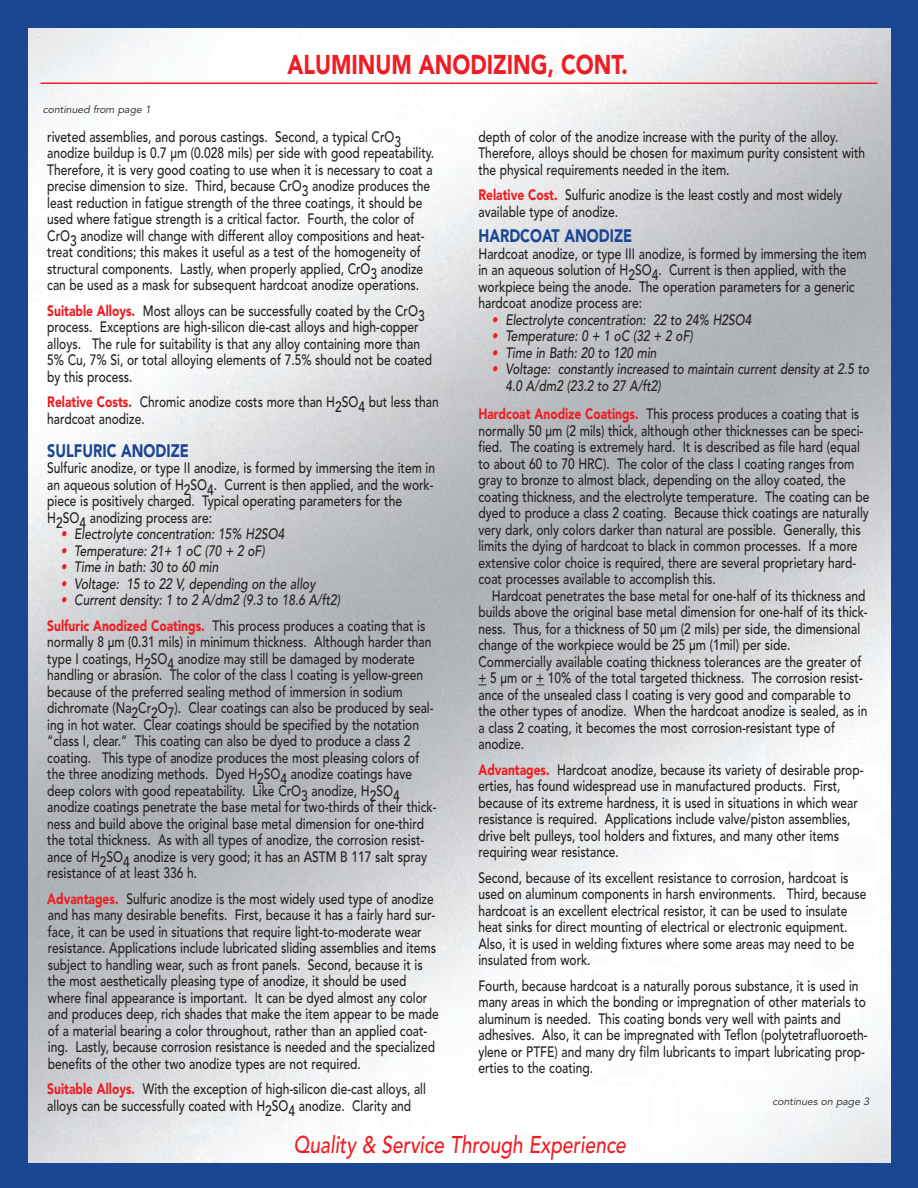
<style>
.page{position:relative;width:918px;height:1188px;background:#1b4692}
.page>*{position:absolute;margin:0;border:0;box-sizing:border-box;transform-origin:0 0}
.t1{font:900 27px "Avenir";color:#ee1d23;scale:.8 1}
.t2{font:italic 500 24px "Avenir";color:#ee1d23;scale:.8 1}
.t3{font:900 18px "Avenir";color:#1b4692;scale:.8 1}
.t4{font:500 15px/16.5px "Avenir";color:#231f20;scale:.8 1}
.t5{font:italic 500 15px/25.5px "Avenir";color:#231f20;scale:.8 1}
.t6{font:italic 10.5px "Avenir";color:#231f20}
.s1{font-weight:900;color:#ee1d23}
.s2{color:#ee1d23}
.s3{font-weight:900;font-style:normal;color:#ee1d23}
.s4{font-style:normal}
</style>
<div class="page">
<img style="left:28px;top:28px;width:863px;height:1134px">
<hr style="left:40px;top:82px;width:837px;height:2px;background:#ee1d23">
<h1 class="t1" style="left:287px;top:54px;width:427px">ALUMINUM ANODIZING, CONT.</h1>
<p class="t6" style="left:43px;top:105px;width:110px">continued from page 1</p>
<p class="t4" style="left:47px;top:130px;width:485px">riveted assemblies, and porous castings. Second, a typical CrO3 anodize buildup is 0.7 µm (0.028 mils) per side with good repeatability.<br>Therefore, it is very good coating to use when it is necessary to coat a precise dimension to size. Third, because CrO3 anodize produces the least reduction in fatigue strength of the three coatings, it should be used where fatigue strength is a critical factor. Fourth, the color of CrO3 anodize will change with different alloy compositions and heat&shy;treat conditions; this makes it useful as a test of the homogeneity of structural components. Lastly, when properly applied, CrO3 anodize can be used as a mask for subsequent hardcoat anodize operations.</p>
<p class="t4" style="left:47px;top:304px;width:483px"><span class="s1">Suitable Alloys.</span> Most alloys can be successfully coated by the CrO3 process. Exceptions are high-silicon die-cast alloys and high-copper alloys. The rule for suitability is that any alloy containing more than 5% Cu, 7% Si, or total alloying elements of 7.5% should not be coated by this process.</p>
<p class="t4" style="left:47px;top:395px;width:491px"><span class="s1">Relative Costs.</span> Chromic anodize costs more than H2SO4 but less than hardcoat anodize.</p>
<p class="t3" style="left:47px;top:443px;width:179px">SULFURIC ANODIZE</p>
<p class="t4" style="left:47px;top:461px;width:486px">Sulfuric anodize, or type II anodize, is formed by immersing the item in an aqueous solution of H2SO4. Current is then applied, and the work&shy;piece is positively charged. Typical operating parameters for the H2SO4 anodizing process are:</p>
<p class="t5" style="left:61px;top:523px;width:281px"><span class="s2">•</span> Electrolyte concentration: 15% H2SO4</p>
<p class="t5" style="left:61px;top:539px;width:256px"><span class="s2">•</span> Temperature: 21+ 1 oC (70 + 2 oF)</p>
<p class="t5" style="left:61px;top:556px;width:199px"><span class="s2">•</span> Time in bath: 30 to 60 min</p>
<p class="t5" style="left:61px;top:572px;width:320px"><span class="s2">•</span> Voltage: 15 to 22 V, depending on the alloy</p>
<p class="t5" style="left:47px;top:589px;width:474px;text-indent:14px"><span class="s2">•</span> Current density: 1 to 2 A/dm2 (9.3 to 18.6 A/ft2)<br><span class="s3">Sulfuric Anodized Coatings.</span> <span class="s4">This process produces a coating that is</span></p>
<p class="t4" style="left:47px;top:635px;width:488px">normally 8 µm (0.31 mils) in minimum thickness. Although harder than type I coatings, H2SO4 anodize may still be damaged by moderate handling or abrasion. The color of the class I coating is yellow-green because of the preferred sealing method of immersion in sodium dichromate (Na2Cr2O7). Clear coatings can also be produced by seal&shy;ing in hot water. Clear coatings should be specified by the notation “class I, clear.” This coating can also be dyed to produce a class 2 coating. This type of anodize produces the most pleasing colors of the three anodizing methods. Dyed H2SO4 anodize coatings have deep colors with good repeatability. Like CrO3 anodize, H2SO4 anodize coatings penetrate the base metal for two-thirds of their thick&shy;ness and build above the original base metal dimension for one-third the total thickness. As with all types of anodize, the corrosion resist&shy;ance of H2SO4 anodize is very good; it has an ASTM B 117 salt spray resistance of at least 336 h.</p>
<p class="t4" style="left:47px;top:892px;width:491px"><span class="s1">Advantages.</span> Sulfuric anodize is the most widely used type of anodize and has many desirable benefits. First, because it has a fairly hard sur&shy;face, it can be used in situations that require light-to-moderate wear resistance. Applications include lubricated sliding assemblies and items subject to handling wear, such as front panels. Second, because it is the most aesthetically pleasing type of anodize, it should be used where final appearance is important. It can be dyed almost any color and produces deep, rich shades that make the item appear to be made of a material bearing a color throughout, rather than an applied coat&shy;ing. Lastly, because corrosion resistance is needed and the specialized benefits of the other two anodize types are not required.</p>
<p class="t4" style="left:47px;top:1082px;width:475px"><span class="s1">Suitable Alloys.</span> With the exception of high-silicon die-cast alloys, all alloys can be successfully coated with H2SO4 anodize. Clarity and</p>
<p class="t4" style="left:478px;top:130px;width:485px">depth of color of the anodize increase with the purity of the alloy.<br>Therefore, alloys should be chosen for maximum purity consistent with the physical requirements needed in the item.</p>
<p class="t4" style="left:478px;top:188px;width:456px"><span class="s1">Relative Cost.</span> Sulfuric anodize is the least costly and most widely available type of anodize.</p>
<p class="t3" style="left:478px;top:229px;width:194px">HARDCOAT ANODIZE</p>
<p class="t4" style="left:478px;top:247px;width:487px">Hardcoat anodize, or type III anodize, is formed by immersing the item in an aqueous solution of H2SO4. Current is then applied, with the workpiece being the anode. The operation parameters for a generic hardcoat anodize process are:</p>
<p class="t5" style="left:492px;top:308px;width:326px"><span class="s2">•</span> Electrolyte concentration: 22 to 24% H2SO4</p>
<p class="t5" style="left:492px;top:325px;width:253px"><span class="s2">•</span> Temperature: 0 + 1 oC (32 + 2 oF)</p>
<p class="t5" style="left:492px;top:341px;width:207px"><span class="s2">•</span> Time in Bath: 20 to 120 min</p>
<p class="t5" style="left:505px;top:362px;width:456px;line-height:16.5px;text-indent:-14px"><span class="s2">•</span> Voltage: constantly increased to maintain current density at 2.5 to<br>4.0 A/dm2 (23.2 to 27 A/ft2)</p>
<p class="t4" style="left:478px;top:407px;width:490px"><span class="s1">Hardcoat Anodize Coatings.</span> This process produces a coating that is normally 50 µm (2 mils) thick, although other thicknesses can be speci&shy;fied. The coating is extremely hard. It is described as file hard (equal to about 60 to 70 HRC). The color of the class I coating ranges from gray to bronze to almost black, depending on the alloy coated, the coating thickness, and the electrolyte temperature. The coating can be dyed to produce a class 2 coating. Because thick coatings are naturally very dark, only colors darker than natural are possible. Generally, this limits the dying of hardcoat to black in common processes. If a more extensive color choice is required, there are several proprietary hard&shy;coat processes available to accomplish this.</p>
<p class="t4" style="left:478px;top:589px;width:488px;text-indent:14px">Hardcoat penetrates the base metal for one-half of its thickness and builds above the original base metal dimension for one-half of its thick&shy;ness. Thus, for a thickness of 50 µm (2 mils) per side, the dimensional change of the workpiece would be 25 µm (1mil) per side.<br>Commercially available coating thickness tolerances are the greater of + 5 µm or + 10% of the total targeted thickness. The corrosion resist&shy;ance of the unsealed class I coating is very good and comparable to the other types of anodize. When the hardcoat anodize is sealed, as in a class 2 coating, it becomes the most corrosion-resistant type of anodize.</p>
<p class="t4" style="left:478px;top:763px;width:483px"><span class="s1">Advantages.</span> Hardcoat anodize, because its variety of desirable prop&shy;erties, has found widespread use in manufactured products. First, because of its extreme hardness, it is used in situations in which wear resistance is required. Applications include valve/piston assemblies, drive belt pulleys, tool holders and fixtures, and many other items requiring wear resistance.</p>
<p class="t4" style="left:478px;top:871px;width:487px">Second, because of its excellent resistance to corrosion, hardcoat is used on aluminum components in harsh environments. Third, because hardcoat is an excellent electrical resistor, it can be used to insulate heat sinks for direct mounting of electrical or electronic equipment.<br>Also, it is used in welding fixtures where some areas may need to be insulated from work.</p>
<p class="t4" style="left:478px;top:979px;width:488px">Fourth, because hardcoat is a naturally porous substance, it is used in many areas in which the bonding or impregnation of other materials to aluminum is needed. This coating bonds very well with paints and adhesives. Also, it can be impregnated with Teflon (polytetrafluoroeth&shy;ylene or PTFE) and many dry film lubricants to impart lubricating prop&shy;erties to the coating.</p>
<p class="t6" style="left:773px;top:1097px;width:98px">continues on page 3</p>
<h2 class="t2" style="left:293px;top:1135px;width:417px">Quality &amp; Service Through Experience</h2>
</div>
